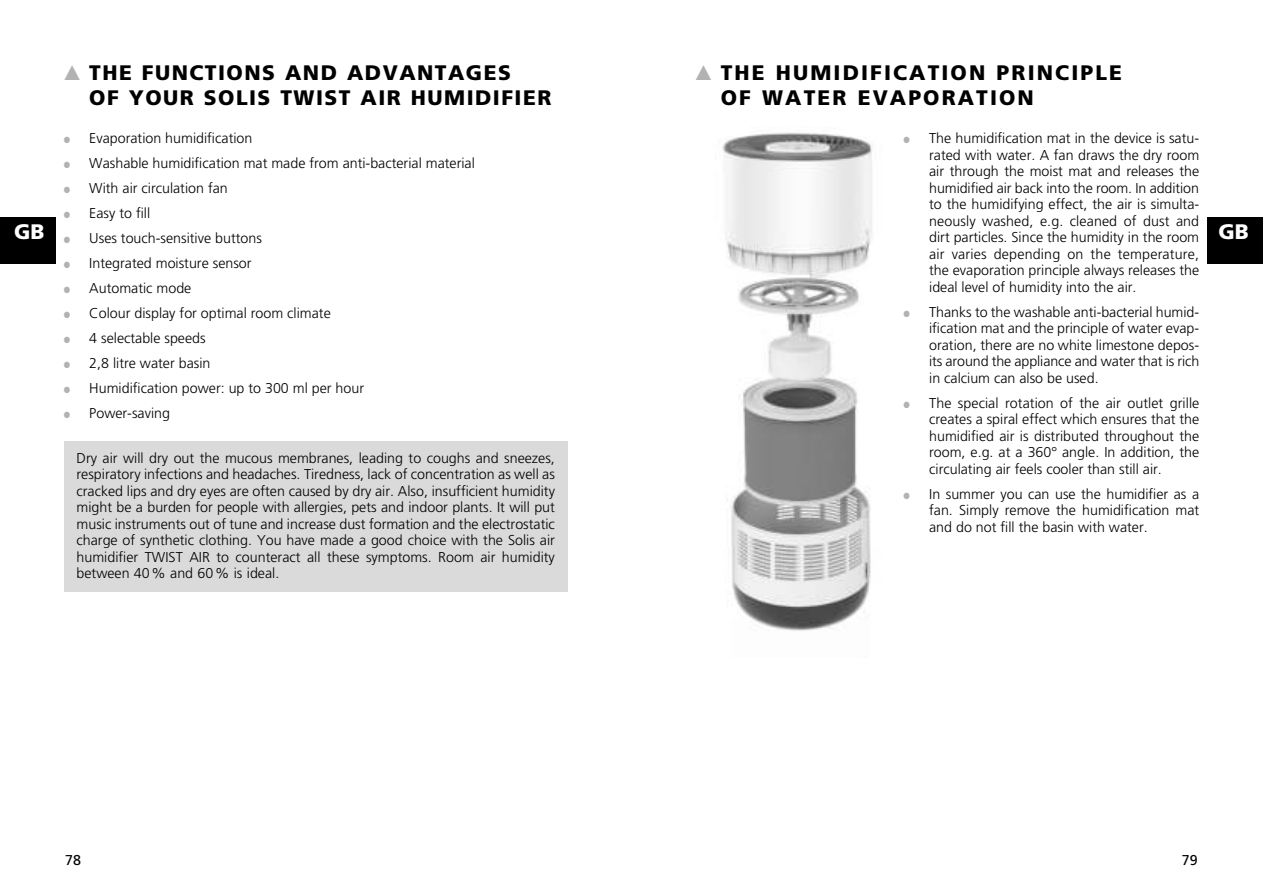
<style>
.page{position:relative;width:1263px;height:893px;background:#fff}
.page>*{position:absolute;margin:0;border:0;box-sizing:border-box;transform-origin:0 0}
.t1{font:900 21px/25.2px "Frutiger";letter-spacing:.07em;color:#000}
.t2{font:900 21px/25.2px "Frutiger";letter-spacing:.1em;color:#000}
.t3{font:900 21px "Frutiger";color:#fff}
.t4{font:300 14.25px/16.5px "Frutiger";color:#000;text-align:justify}
.t5{font:14.25px "Frutiger";color:#000}
.s1{color:#b2b2b2}
</style>
<div class="page">
<div style="left:0;top:217px;width:55px;height:47px;background:#000"></div>
<div style="left:1208px;top:217px;width:55px;height:47px;background:#000"></div>
<img style="left:722px;top:133px;width:150px;height:498px">
<div style="left:64px;top:441px;width:504px;height:150px;background:#dadada"></div>
<h1 class="t1" style="left:89px;top:61px;width:464px;text-indent:-26px"><span class="s1">▲</span> THE FUNCTIONS AND ADVANTAGES<br>OF YOUR SOLIS TWIST AIR HUMIDIFIER</h1>
<p class="t4" style="left:64px;top:130px;width:190px"><span class="s1">●</span> Evaporation humidification</p>
<p class="t4" style="left:64px;top:155px;width:413px"><span class="s1">●</span> Washable humidification mat made from anti-bacterial material</p>
<p class="t4" style="left:64px;top:180px;width:166px"><span class="s1">●</span> With air circulation fan</p>
<p class="t4" style="left:64px;top:205px;width:88px"><span class="s1">●</span> Easy to fill</p>
<p class="t4" style="left:64px;top:230px;width:200px"><span class="s1">●</span> Uses touch-sensitive buttons</p>
<p class="t4" style="left:64px;top:255px;width:189px"><span class="s1">●</span> Integrated moisture sensor</p>
<p class="t4" style="left:64px;top:280px;width:129px"><span class="s1">●</span> Automatic mode</p>
<p class="t4" style="left:64px;top:305px;width:268px"><span class="s1">●</span> Colour display for optimal room climate</p>
<p class="t4" style="left:64px;top:330px;width:143px"><span class="s1">●</span> 4 selectable speeds</p>
<p class="t4" style="left:64px;top:355px;width:148px"><span class="s1">●</span> 2,8 litre water basin</p>
<p class="t4" style="left:64px;top:380px;width:302px"><span class="s1">●</span> Humidification power: up to 300 ml per hour</p>
<p class="t4" style="left:64px;top:405px;width:108px"><span class="s1">●</span> Power-saving</p>
<p class="t4" style="left:77px;top:450px;width:480px">Dry air will dry out the mucous membranes, leading to coughs and sneezes, respiratory infections and headaches. Tiredness, lack of concentration as well as cracked lips and dry eyes are often caused by dry air. Also, insufficient humidity might be a burden for people with allergies, pets and indoor plants. It will put music instruments out of tune and increase dust formation and the electrostatic charge of synthetic clothing. You have made a good choice with the Solis air humidifier TWIST AIR to counteract all these symptoms. Room air humidity between 40 % and 60 % is ideal.</p>
<h1 class="t2" style="left:721px;top:61px;width:403px;text-indent:-26px"><span class="s1">▲</span> THE HUMIDIFICATION PRINCIPLE<br>OF WATER EVAPORATION</h1>
<p class="t4" style="left:929px;top:130px;width:272px;text-indent:-26px"><span class="s1">●</span> The humidification mat in the device is satu&shy;rated with water. A fan draws the dry room air through the moist mat and releases the humidified air back into the room. In addition to the humidifying effect, the air is simulta&shy;neously washed, e.g. cleaned of dust and dirt particles. Since the humidity in the room air varies depending on the temperature, the evaporation principle always releases the ideal level of humidity into the air.</p>
<p class="t4" style="left:929px;top:304px;width:272px;text-indent:-26px"><span class="s1">●</span> Thanks to the washable anti-bacterial humid&shy;ification mat and the principle of water evap&shy;oration, there are no white limestone depos&shy;its around the appliance and water that is rich in calcium can also be used.</p>
<p class="t4" style="left:929px;top:395px;width:272px;text-indent:-26px"><span class="s1">●</span> The special rotation of the air outlet grille creates a spiral effect which ensures that the humidified air is distributed throughout the room, e.g. at a 360° angle. In addition, the circulating air feels cooler than still air.</p>
<p class="t4" style="left:929px;top:486px;width:271px;text-indent:-26px"><span class="s1">●</span> In summer you can use the humidifier as a fan. Simply remove the humidification mat and do not fill the basin with water.</p>
<h1 class="t3" style="left:14px;top:221px;width:32px">GB</h1>
<h1 class="t3" style="left:1218px;top:221px;width:32px">GB</h1>
<p class="t5" style="left:65px;top:853px;width:17px">78</p>
<p class="t5" style="left:1182px;top:853px;width:17px">79</p>
</div>
